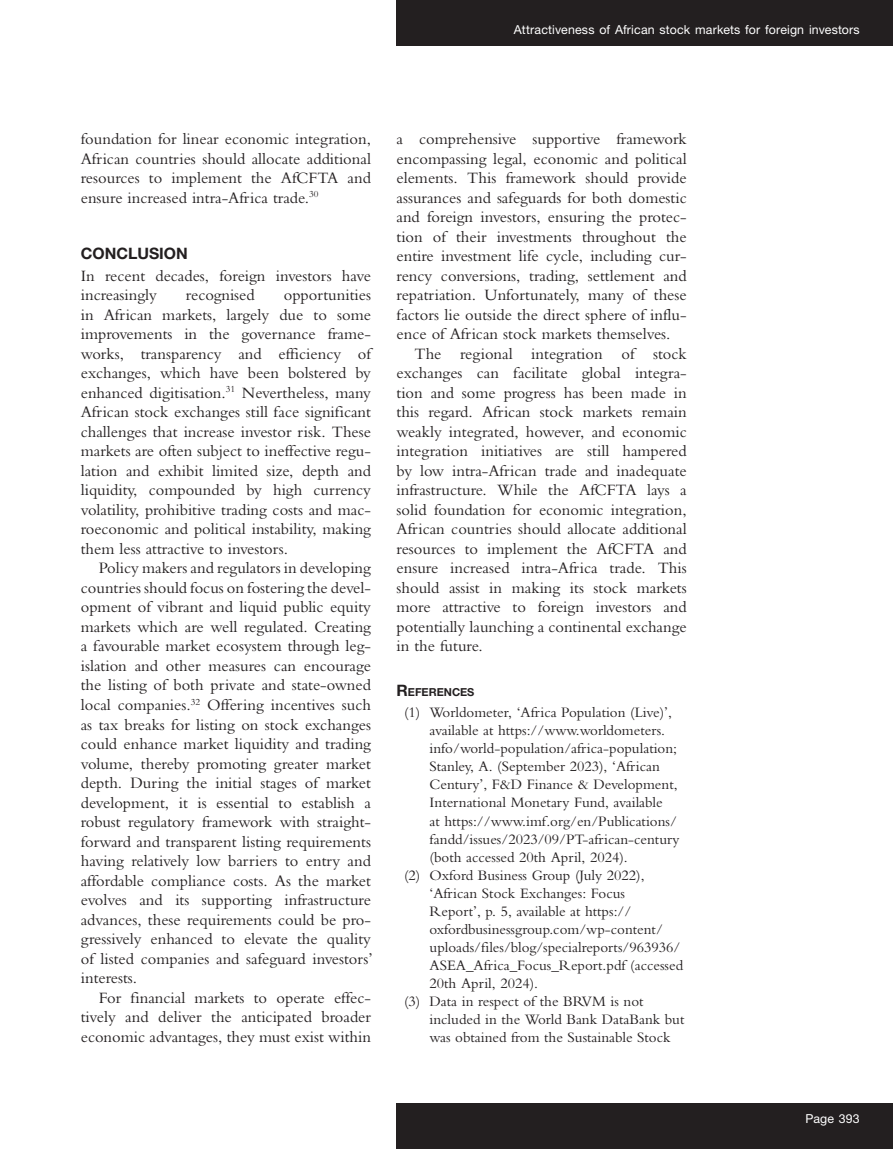
<style>
.page{position:relative;width:893px;height:1149px;background:#fff}
.page>*{position:absolute;margin:0;border:0;box-sizing:border-box;transform-origin:0 0}
.text_indent{font:16.5px/19.5px "Bembo MT Pro";color:#231f20;text-align:justify}
.text{font:16.5px/19.5px "Bembo MT Pro";color:#231f20}
.a_head{font:700 15.75px "Helvetica Neue LT Pro";color:#231f20}
.notes_refs__1_2fig{font:15px/18px "Bembo MT Pro";color:#231f20}
.t1{font:12.3px "Helvetica Neue LT Pro";letter-spacing:.01em;color:#fff}
.notes_refs_head{font:700 10.95px "Helvetica Neue LT Pro";color:#231f20}
.s1{font-size:15.75px}
</style>
<div class="page">
<div style="left:397px;top:0;width:496px;height:46px;background:#231f20"></div>
<div style="left:397px;top:1103px;width:496px;height:45px;background:#231f20"></div>
<p class="t1" style="left:514px;top:22px;width:347px">Attractiveness of African stock markets for foreign investors</p>
<p class="text_indent" style="left:81px;top:129px;width:292px">foundation for linear economic integration, African countries should allocate additional resources to implement the AfCFTA and ensure increased intra-Africa trade.<sup>30</sup></p>
<p class="a_head" style="left:81px;top:243px;width:109px">CONCLUSION</p>
<p class="text" style="left:81px;top:265px;width:292px">In recent decades, foreign investors have increasingly</p>
<p class="text" style="left:186px;top:285px;width:70px">recognised</p>
<p class="text" style="left:81px;top:285px;width:292px;text-align:justify;text-indent:203px">opportunities in African markets, largely due to some improvements in the governance frame&shy;works, transparency and efficiency of exchanges, which have been bolstered by enhanced digitisation.<sup>31</sup> Nevertheless, many African stock exchanges still face significant challenges that increase investor risk. These markets are often subject to ineffective regu&shy;lation and exhibit limited size, depth and liquidity, compounded by high currency volatility, prohibitive trading costs and mac&shy;roeconomic and political instability, making them less attractive to investors.</p>
<p class="text_indent" style="left:81px;top:558px;width:293px;text-indent:18px">Policy makers and regulators in developing countries should focus on fostering the devel&shy;opment of vibrant and liquid public equity markets which are well regulated. Creating a favourable market ecosystem through leg&shy;islation and other measures can encourage the listing of both private and state-owned local companies.<sup>32</sup> Offering incentives such as tax breaks for listing on stock exchanges could enhance market liquidity and trading volume, thereby promoting greater market depth. During the initial stages of market development, it is essential to establish a robust regulatory framework with straight&shy;forward and transparent listing requirements having relatively low barriers to entry and affordable compliance costs. As the market evolves and its supporting infrastructure advances, these requirements could be pro&shy;gressively enhanced to elevate the quality of listed companies and safeguard investors’ interests.</p>
<p class="text_indent" style="left:81px;top:987px;width:292px;text-indent:18px">For financial markets to operate effec&shy;tively and deliver the anticipated broader economic advantages, they must exist within</p>
<p class="text_indent" style="left:396px;top:129px;width:292px">a comprehensive supportive framework encompassing legal, economic and political elements. This framework should provide assurances and safeguards for both domestic and foreign investors, ensuring the protec&shy;tion of their investments throughout the entire investment life cycle, including cur&shy;rency conversions, trading, settlement and repatriation. Unfortunately, many of these factors lie outside the direct sphere of influ&shy;ence of African stock markets themselves.</p>
<p class="text_indent" style="left:396px;top:343px;width:292px;text-indent:18px">The regional integration of stock exchanges can facilitate global integra&shy;tion and some progress has been made in this regard. African stock markets remain weakly integrated, however, and economic integration initiatives are still hampered by low intra-African trade and inadequate infrastructure. While the AfCFTA lays a solid foundation for economic integration, African countries should allocate additional resources to implement the AfCFTA and ensure increased intra-Africa trade. This should assist in making its stock markets more attractive to foreign investors and potentially launching a continental exchange in the future.</p>
<p class="notes_refs_head" style="left:396px;top:685px;width:79px"><span class="s1">R</span>EFERENCES</p>
<p class="notes_refs__1_2fig" style="left:429px;top:703px;width:252px;text-indent:-26px">(1) Worldometer, ‘Africa Population (Live)’, available at https://www.worldometers. info/world-population/africa-population; Stanley, A. (September 2023), ‘African Century’, F&amp;D Finance &amp; Development, International Monetary Fund, available<br>at https://www.imf.org/en/Publications/ fandd/issues/2023/09/PT-african-century (both accessed 20th April, 2024).</p>
<p class="notes_refs__1_2fig" style="left:429px;top:865px;width:255px;text-indent:-26px">(2) Oxford Business Group (July 2022), ‘African Stock Exchanges: Focus<br>Report’, p. 5, available at https:// oxfordbusinessgroup.com/wp-content/ uploads/files/blog/specialreports/963936/ ASEA_Africa_Focus_Report.pdf (accessed 20th April, 2024).</p>
<p class="notes_refs__1_2fig" style="left:429px;top:991px;width:256px;text-indent:-26px">(3) Data in respect of the BRVM is not included in the World Bank DataBank but was obtained from the Sustainable Stock</p>
<p class="t1" style="left:805px;top:1110px;width:56px">Page 393</p>
</div>
